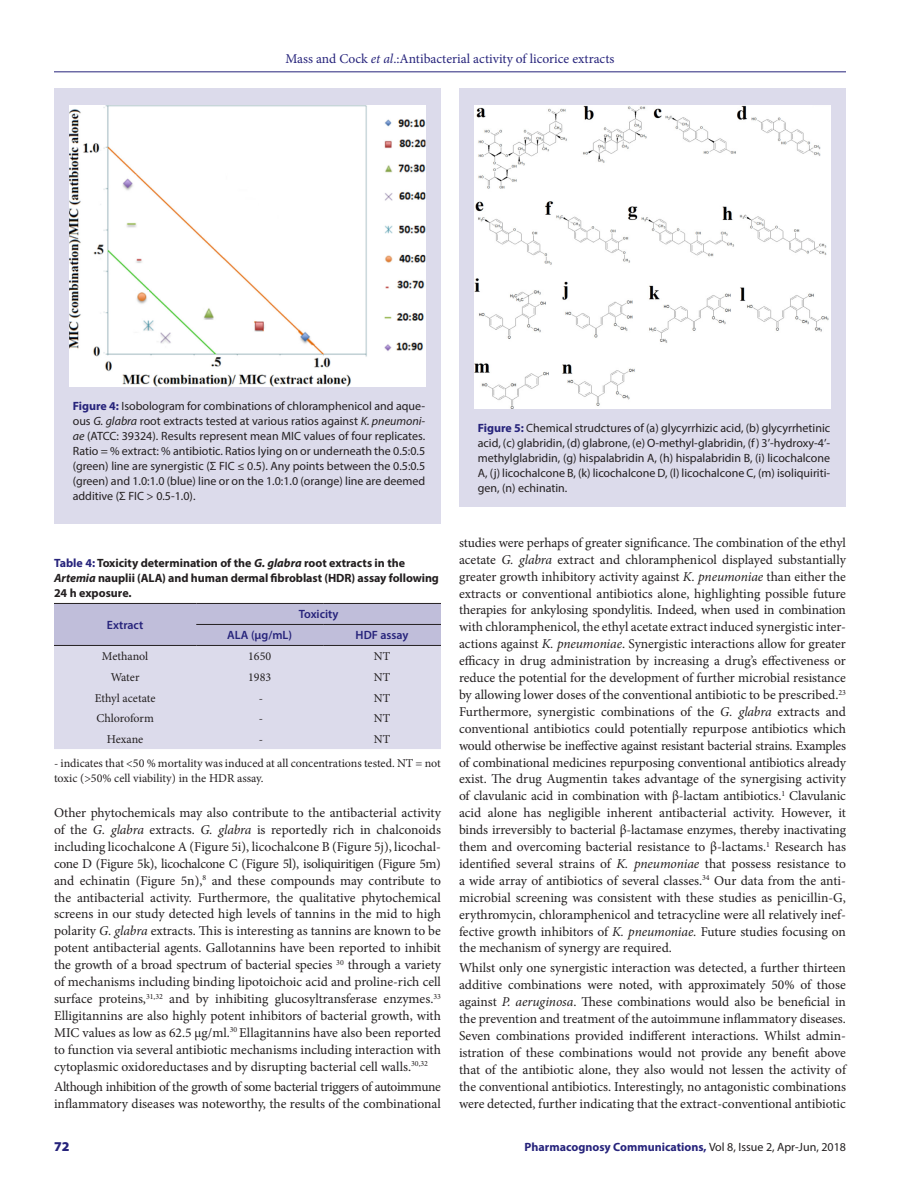
<style>
.page{position:relative;width:918px;height:1188px;background:#fff}
.page>*{position:absolute;margin:0;border:0;box-sizing:border-box;transform-origin:0 0}
.TXT{font:13.5px/17px "Minion Pro";letter-spacing:-.005em;color:#231f20;text-align:justify}
.t1{font:13.5px "Minion Pro";color:#26237b}
.t2{font:900 13.5px "Myriad Pro";color:#26237b}
.FIG_CAP{font:12px/15px "Myriad Pro";color:#231f20;text-align:justify}
.TT{font:700 12px/15px "Myriad Pro";letter-spacing:-.005em;color:#231f20}
.TFN{font:12px/15px "Minion Pro";color:#231f20}
.TB{font:12px "Minion Pro";color:#231f20}
.t3{font:700 12px "Myriad Pro";color:#26237b}
.TCH{font:600 12px "Myriad Pro";color:#26237b}
.s1{font-style:italic}
.s2{font-weight:700;color:#26237b}
.s3{color:#26237b}
.s4{font-weight:400;color:#231f20}
</style>
<div class="page">
<hr style="left:54px;top:72px;width:792px;height:1px;background:#26237b">
<svg style="left:54px;top:604px;width:387px;height:145px;background:#d4d2e6"></svg>
<hr style="left:54px;top:603px;width:142px;height:1px;background:#231f20">
<hr style="left:54px;top:645px;width:142px;height:1px;background:#231f20">
<hr style="left:196px;top:603px;width:127px;height:1px;background:#231f20">
<hr style="left:323px;top:603px;width:118px;height:1px;background:#231f20">
<hr style="left:196px;top:624px;width:127px;height:1px;background:#231f20">
<hr style="left:323px;top:624px;width:118px;height:1px;background:#231f20">
<hr style="left:196px;top:645px;width:127px;height:1px;background:#231f20">
<hr style="left:323px;top:645px;width:118px;height:1px;background:#231f20">
<div style="left:54px;top:88px;width:387px;height:436px;background:#dcdbeb"></div>
<img style="left:70px;top:105px;width:355px;height:281px">
<div style="left:459px;top:88px;width:387px;height:419px;background:#dcdbeb"></div>
<img style="left:475px;top:105px;width:355px;height:303px">
<p class="t1" style="left:285px;top:50px;width:331px">Mass and Cock <span class="s1">et al</span>.:Antibacterial activity of licorice extracts</p>
<p class="FIG_CAP" style="left:73px;top:399px;width:354px"><span class="s2">Figure 4:</span> Isobologram for combinations of chloramphenicol and aque&shy;ous <span class="s1">G. glabra</span> root extracts tested at various ratios against <span class="s1">K. pneumoni&shy;ae</span> (ATCC: 39324). Results represent mean MIC values of four replicates.<br>Ratio = % extract: % antibiotic. Ratios lying on or underneath the 0.5:0.5 (green) line are synergistic (Σ FIC ≤ 0.5). Any points between the 0.5:0.5 (green) and 1.0:1.0 (blue) line or on the 1.0:1.0 (orange) line are deemed additive (Σ FIC &gt; 0.5-1.0).</p>
<p class="TT" style="left:54px;top:555px;width:387px"><span class="s3">Table 4:</span> Toxicity determination of the <span class="s1">G. glabra</span> root extracts in the<br><span class="s1">Artemia</span> nauplii (ALA) and human dermal fibroblast (HDR) assay following<br>24 h exposure.</p>
<p class="TCH" style="left:107px;top:617px;width:38px">Extract</p>
<p class="TCH" style="left:299px;top:607px;width:41px">Toxicity</p>
<p class="TCH" style="left:227px;top:628px;width:66px">ALA (μg/mL)</p>
<p class="TCH" style="left:356px;top:628px;width:54px">HDF assay</p>
<p class="TB" style="left:102px;top:648px;width:48px">Methanol</p>
<p class="TB" style="left:248px;top:648px;width:25px">1650</p>
<p class="TB" style="left:374px;top:648px;width:18px">NT</p>
<p class="TB" style="left:111px;top:669px;width:30px">Water</p>
<p class="TB" style="left:248px;top:669px;width:25px">1983</p>
<p class="TB" style="left:374px;top:669px;width:18px">NT</p>
<p class="TB" style="left:95px;top:690px;width:62px">Ethyl acetate</p>
<p class="TB" style="left:259px;top:690px;width:6px">-</p>
<p class="TB" style="left:374px;top:690px;width:18px">NT</p>
<p class="TB" style="left:96px;top:710px;width:59px">Chloroform</p>
<p class="TB" style="left:259px;top:710px;width:6px">-</p>
<p class="TB" style="left:374px;top:710px;width:18px">NT</p>
<p class="TB" style="left:107px;top:731px;width:38px">Hexane</p>
<p class="TB" style="left:259px;top:731px;width:6px">-</p>
<p class="TB" style="left:374px;top:731px;width:18px">NT</p>
<p class="TFN" style="left:54px;top:756px;width:388px">- indicates that &lt;50 % mortality was induced at all concentrations tested. NT = not toxic (&gt;50% cell viability) in the HDR assay.</p>
<p class="TXT" style="left:54px;top:804px;width:389px">Other phytochemicals may also contribute to the antibacterial activity of the <span class="s1">G. glabra</span> extracts. <span class="s1">G. glabra</span> is reportedly rich in chalconoids including licochalcone A (Figure 5i), licochalcone B (Figure 5j), licochal&shy;cone D (Figure 5k), licochalcone C (Figure 5l), isoliquiritigen (Figure 5m) and echinatin (Figure 5n),<sup>8</sup> and these compounds may contribute to the antibacterial activity. Furthermore, the qualitative phytochemical screens in our study detected high levels of tannins in the mid to high polarity <span class="s1">G. glabra</span> extracts. This is interesting as tannins are known to be potent antibacterial agents. Gallotannins have been reported to inhibit the growth of a broad spectrum of bacterial species <sup>30</sup> through a variety of mechanisms including binding lipotoichoic acid and proline-rich cell surface proteins,<sup>31,32</sup> and by inhibiting glucosyltransferase enzymes.<sup>33<br></sup>Elligitannins are also highly potent inhibitors of bacterial growth, with MIC values as low as 62.5 µg/ml.<sup>30</sup> Ellagitannins have also been reported to function via several antibiotic mechanisms including interaction with cytoplasmic oxidoreductases and by disrupting bacterial cell walls.<sup>30,32</sup></p>
<p class="TXT" style="left:54px;top:1078px;width:389px">Although inhibition of the growth of some bacterial triggers of autoimmune inflammatory diseases was noteworthy, the results of the combinational</p>
<p class="FIG_CAP" style="left:478px;top:420px;width:354px"><span class="s2">Figure 5:</span> Chemical strudctures of (a) glycyrrhizic acid, (b) glycyrrhetinic acid, (c) glabridin, (d) glabrone, (e) O-methyl-glabridin, (f) 3’-hydroxy-4’- methylglabridin, (g) hispalabridin A, (h) hispalabridin B, (i) licochalcone A, (j) licochalcone B, (k) licochalcone D, (l) licochalcone C, (m) isoliquiriti&shy;gen, (n) echinatin.</p>
<p class="TXT" style="left:459px;top:534px;width:389px">studies were perhaps of greater significance. The combination of the ethyl acetate <span class="s1">G. glabra</span> extract and chloramphenicol displayed substantially greater growth inhibitory activity against <span class="s1">K. pneumoniae</span> than either the extracts or conventional antibiotics alone, highlighting possible future therapies for ankylosing spondylitis. Indeed, when used in combination with chloramphenicol, the ethyl acetate extract induced synergistic inter&shy;actions against <span class="s1">K. pneumoniae</span>. Synergistic interactions allow for greater efficacy in drug administration by increasing a drug’s effectiveness or reduce the potential for the development of further microbial resistance by allowing lower doses of the conventional antibiotic to be prescribed.<sup>23<br></sup>Furthermore, synergistic combinations of the <span class="s1">G. glabra</span> extracts and conventional antibiotics could potentially repurpose antibiotics which would otherwise be ineffective against resistant bacterial strains. Examples of combinational medicines repurposing conventional antibiotics already exist. The drug Augmentin takes advantage of the synergising activity of clavulanic acid in combination with β-lactam antibiotics.<sup>1</sup> Clavulanic acid alone has negligible inherent antibacterial activity. However, it binds irreversibly to bacterial β-lactamase enzymes, thereby inactivating them and overcoming bacterial resistance to β-lactams.<sup>1</sup> Research has identified several strains of <span class="s1">K. pneumoniae</span> that possess resistance to a wide array of antibiotics of several classes.<sup>34</sup> Our data from the anti&shy;microbial screening was consistent with these studies as penicillin-G, erythromycin, chloramphenicol and tetracycline were all relatively inef&shy;fective growth inhibitors of <span class="s1">K. pneumoniae.</span> Future studies focusing on the mechanism of synergy are required.</p>
<p class="TXT" style="left:459px;top:960px;width:389px">Whilst only one synergistic interaction was detected, a further thirteen additive combinations were noted, with approximately 50% of those against <span class="s1">P. aeruginosa</span>. These combinations would also be beneficial in the prevention and treatment of the autoimmune inflammatory diseases.<br>Seven combinations provided indifferent interactions. Whilst admin&shy;istration of these combinations would not provide any benefit above that of the antibiotic alone, they also would not lessen the activity of the conventional antibiotics. Interestingly, no antagonistic combinations were detected, further indicating that the extract-conventional antibiotic</p>
<p class="t2" style="left:54px;top:1137px;width:17px">72</p>
<p class="t3" style="left:525px;top:1139px;width:323px">Pharmacognosy Communications, <span class="s4">Vol 8, Issue 2, Apr-Jun, 2018</span></p>
</div>
